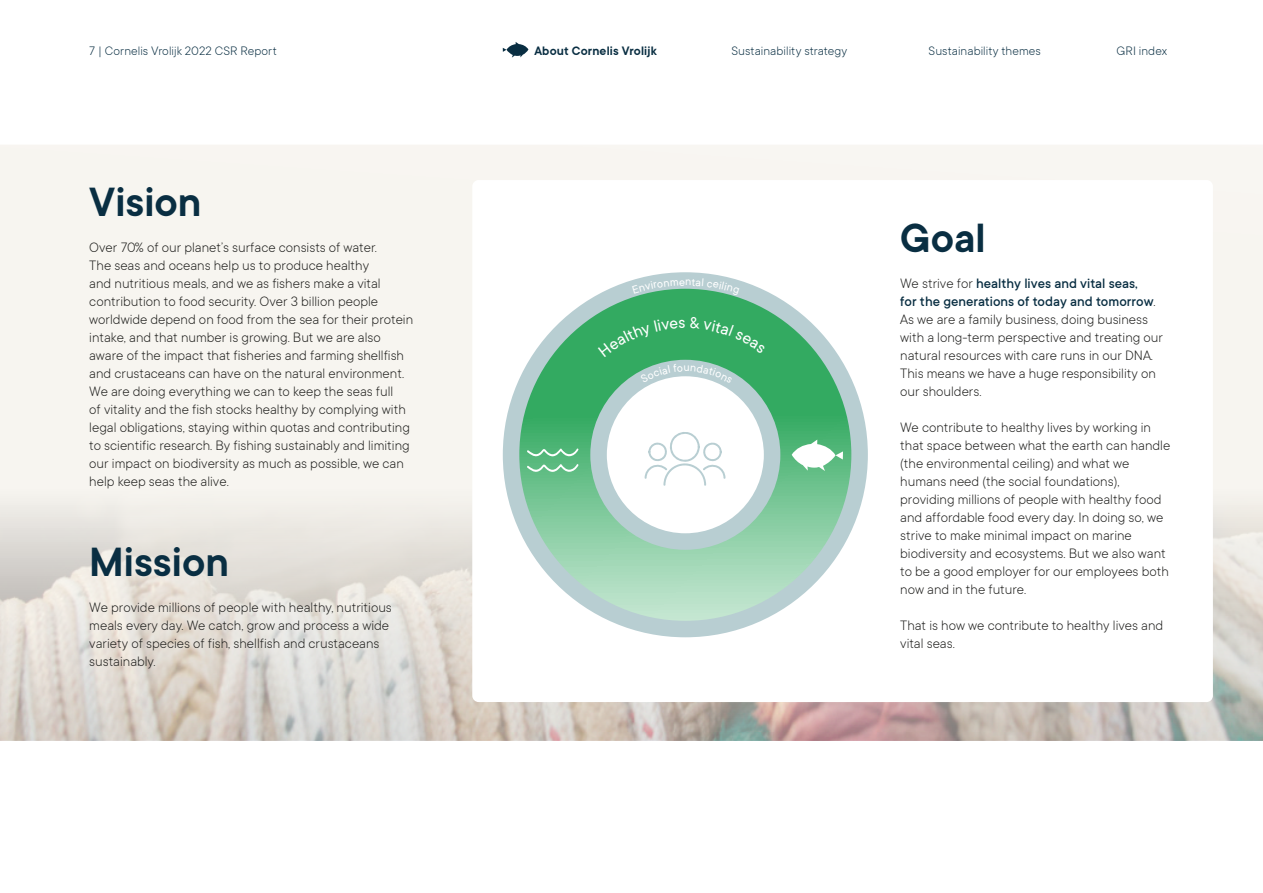
<style>
.page{position:relative;width:1263px;height:893px;background:#fff}
.page>*{position:absolute;margin:0;border:0;box-sizing:border-box;transform-origin:0 0}
.t1{font:600 45px "TT Commons";color:#092e42}
.t2{font:300 15px/18px "TT Commons";color:#1d1d1b}
.t3{font:300 13.5px "TT Commons";letter-spacing:.005em;color:#092e42}
.t4{font:600 13.5px "TT Commons";letter-spacing:.015em;color:#092e42}
.t5{font:12.3px "TT Commons";color:#fff}
.s1{font-weight:500;color:#092e42}
</style>
<div class="page">
<svg style="left:503px;top:42px;width:25px;height:16px"></svg>
<img style="left:0;top:145px;width:1263px;height:595px">
<div style="left:472px;top:180px;width:741px;height:522px;background:#fff;border-radius:6px"></div>
<svg style="left:502px;top:272px;width:366px;height:366px"></svg>
<div style="left:503px;top:272px;width:365px;height:365px;border:16px solid #b8ced2;border-radius:50%"></div>
<div style="left:598px;top:368px;width:174px;height:174px;background:#fff;border-radius:50%"></div>
<div style="left:590px;top:360px;width:190px;height:190px;border:16px solid #b8ced2;border-radius:50%"></div>
<svg style="left:526px;top:448px;width:53px;height:9px"></svg>
<svg style="left:526px;top:463px;width:53px;height:9px"></svg>
<svg style="left:645px;top:432px;width:80px;height:54px"></svg>
<svg style="left:792px;top:440px;width:51px;height:31px"></svg>
<svg style="left:632px;top:278px;width:107px;height:17px;background:#9dc6bb"></svg>
<svg style="left:640px;top:364px;width:43px;height:19px"></svg>
<svg style="left:691px;top:364px;width:41px;height:20px"></svg>
<div style="left:598px;top:317px;width:168px;height:40px;background:#33aa61"></div>
<p class="t3" style="left:89px;top:43px;width:189px">7 | Cornelis Vrolijk 2022 CSR Report</p>
<p class="t4" style="left:534px;top:42px;width:124px">About Cornelis Vrolijk</p>
<p class="t3" style="left:731px;top:43px;width:117px">Sustainability strategy</p>
<p class="t3" style="left:928px;top:43px;width:114px">Sustainability themes</p>
<p class="t3" style="left:1116px;top:43px;width:52px">GRI index</p>
<h1 class="t1" style="left:89px;top:173px;width:114px">Vision</h1>
<p class="t2" style="left:89px;top:238px;width:289px">Over 70% of our planet’s surface consists of water.</p>
<p class="t2" style="left:89px;top:256px;width:325px">The seas and oceans help us to produce healthy<br>and nutritious meals, and we as fishers make a vital contribution to food security. Over 3 billion people worldwide depend on food from the sea for their protein intake, and that number is growing. But we are also aware of the impact that fisheries and farming shellfish and crustaceans can have on the natural environment.<br>We are doing everything we can to keep the seas full<br>of vitality and the fish stocks healthy by complying with legal obligations, staying within quotas and contributing to scientific research. By fishing sustainably and limiting our impact on biodiversity as much as possible, we can help keep seas the alive.</p>
<h1 class="t1" style="left:89px;top:533px;width:141px">Mission</h1>
<p class="t2" style="left:89px;top:598px;width:304px">We provide millions of people with healthy, nutritious meals every day. We catch, grow and process a wide variety of species of fish, shellfish and crustaceans sustainably.</p>
<p class="t5" style="left:683px;top:360px;width:8px">u</p>
<h1 class="t1" style="left:900px;top:209px;width:87px">Goal</h1>
<p class="t2" style="left:900px;top:274px;width:264px">We strive for <span class="s1">healthy lives and vital seas,<br>for the generations of today and tomorrow</span>.<br>As we are a family business, doing business with a long-term perspective and treating our natural resources with care runs in our DNA.<br>This means we have a huge responsibility on our shoulders.</p>
<p class="t2" style="left:900px;top:418px;width:272px">We contribute to healthy lives by working in that space between what the earth can handle (the environmental ceiling) and what we humans need (the social foundations), providing millions of people with healthy food and affordable food every day. In doing so, we strive to make minimal impact on marine biodiversity and ecosystems. But we also want to be a good employer for our employees both now and in the future.</p>
<p class="t2" style="left:900px;top:616px;width:265px">That is how we contribute to healthy lives and vital seas.</p>
</div>
